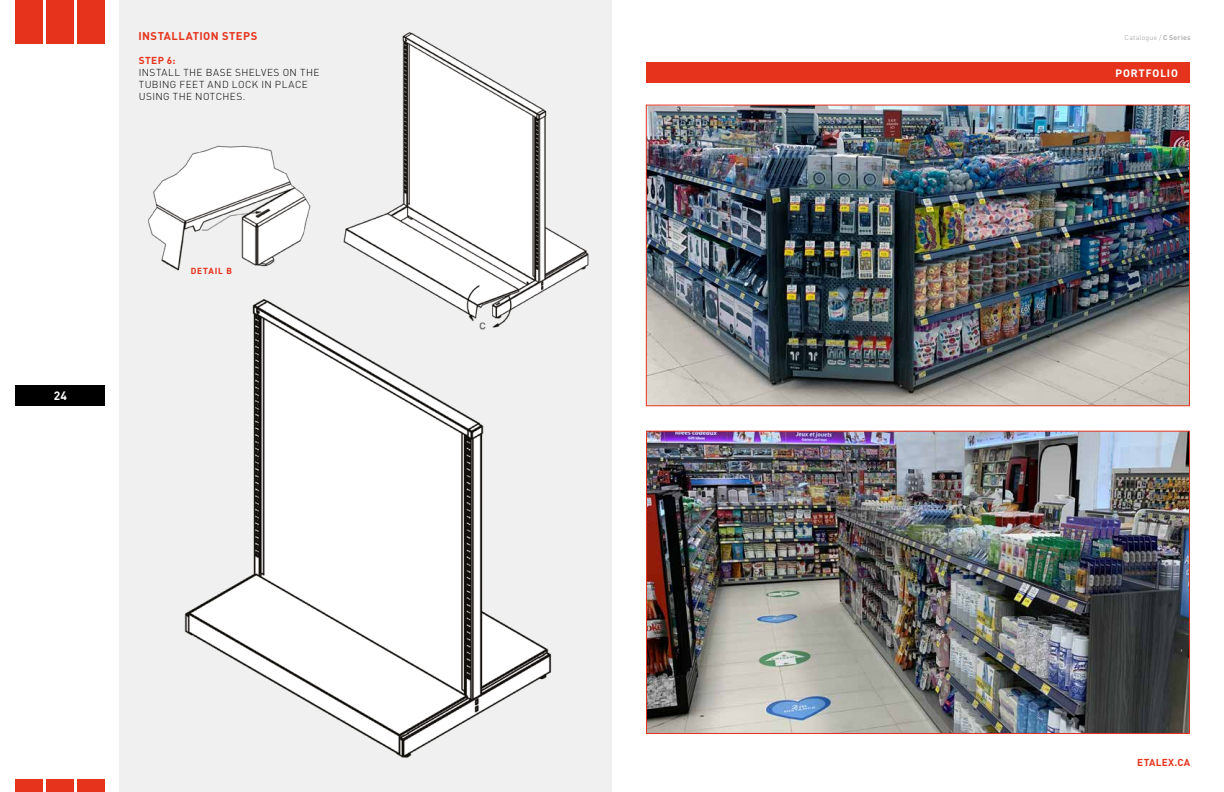
<style>
.page{position:relative;width:1224px;height:792px;background:#fff}
.page>*{position:absolute;margin:0;border:0;box-sizing:border-box;transform-origin:0 0}
.t1{font:700 12px "DIN Pro";color:#fff}
.t2{font:700 11.1px "DIN Pro";letter-spacing:.04em;color:#e6331c}
.t3{font:700 11px "DIN2014";letter-spacing:.09em;color:#fff}
.t4{font:300 10px/12px "DIN Pro";letter-spacing:.045em;color:#000}
.t5{font:700 10px "DIN Pro";letter-spacing:.035em;color:#e6331c}
.t6{font:700 9px "DIN2014";letter-spacing:.095em;color:#e6331c}
.t7{font:7px "DIN Pro";letter-spacing:.025em;color:#b3b2b2}
.s1{font-weight:700}
</style>
<div class="page">
<div style="left:16px;top:0;width:27px;height:43px;background:#e6331c"></div>
<div style="left:47px;top:0;width:27px;height:43px;background:#e6331c"></div>
<div style="left:78px;top:0;width:27px;height:43px;background:#e6331c"></div>
<div style="left:16px;top:386px;width:89px;height:20px;background:#000"></div>
<div style="left:16px;top:780px;width:27px;height:12px;background:#e6331c"></div>
<div style="left:47px;top:780px;width:27px;height:12px;background:#e6331c"></div>
<div style="left:78px;top:780px;width:27px;height:12px;background:#e6331c"></div>
<div style="left:120px;top:0;width:492px;height:792px;background:#f0f0f0"></div>
<img style="left:343px;top:32px;width:246px;height:263px">
<img style="left:119px;top:124px;width:192px;height:155px">
<img style="left:184px;top:295px;width:368px;height:463px">
<div style="left:646px;top:63px;width:544px;height:20px;background:#e6331c"></div>
<img style="left:648px;top:433px;width:540px;height:299px">
<div style="left:646px;top:431px;width:544px;height:303px;border:1px solid #e6331c"></div>
<img style="left:648px;top:107px;width:540px;height:297px">
<div style="left:646px;top:105px;width:544px;height:301px;border:1px solid #e6331c"></div>
<p class="t1" style="left:54px;top:388px;width:15px">24</p>
<p class="t2" style="left:138px;top:28px;width:120px">INSTALLATION STEPS</p>
<p class="t5" style="left:139px;top:54px;width:38px">STEP 6:</p>
<p class="t4" style="left:139px;top:66px;width:182px">INSTALL THE BASE SHELVES ON THE<br>TUBING FEET AND LOCK IN PLACE<br>USING THE NOTCHES.</p>
<p class="t6" style="left:191px;top:265px;width:43px">DETAIL B</p>
<p class="t7" style="left:1125px;top:32px;width:68px">Catalogue / <span class="s1">C Series</span></p>
<p class="t3" style="left:1116px;top:66px;width:64px">PORTFOLIO</p>
<p class="t5" style="left:1137px;top:756px;width:54px">ETALEX.CA</p>
</div>
